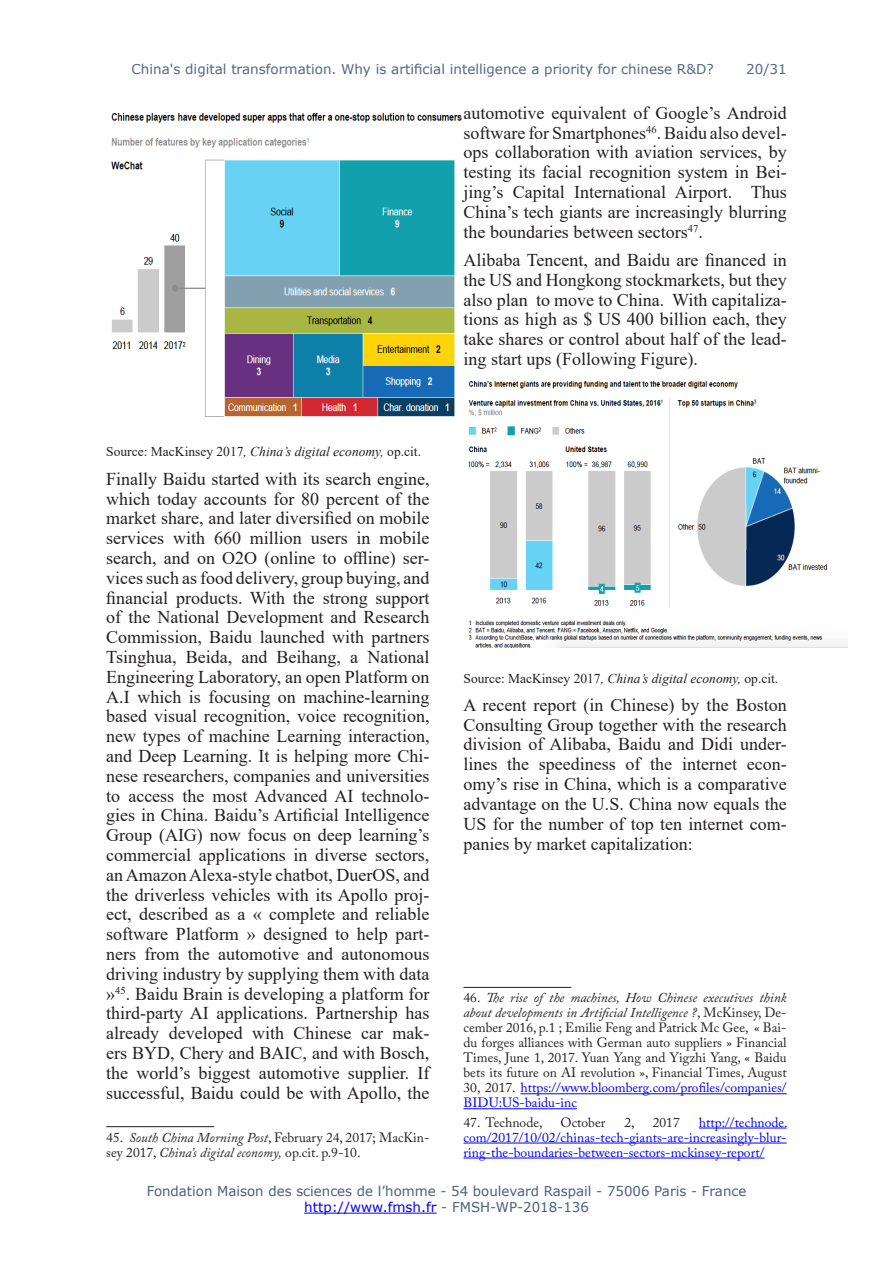
<style>
.page{position:relative;width:893px;height:1263px;background:#fff}
.page>*{position:absolute;margin:0;border:0;box-sizing:border-box;transform-origin:0 0}
.Texte{font:18px/19.8px "Times New Roman";color:#231f20;text-align:justify}
.Note_de_bas_de_page{font:13.5px/15px "Adobe Caslon Pro";color:#231f20}
.Note_de_bas_de_page-2{font:13.5px/15px "Adobe Caslon Pro";color:#00f;text-align:justify}
.t1{font:13.5px/16.2px "Verdana";color:#4a5e7f;text-align:center}
.Texte-2{font:13.5px "Times New Roman";color:#231f20}
.t2{font:13.5px "Verdana";color:#556683}
.s1{font-style:italic}
.s2{color:#00f}
</style>
<div class="page">
<hr style="left:304px;top:1213px;width:133px;height:1px;background:#00f">
<img style="left:111px;top:113px;width:351px;height:304px">
<hr style="left:106px;top:1126px;width:108px;height:1px;background:#231f20">
<img style="left:468px;top:381px;width:380px;height:267px">
<hr style="left:463px;top:987px;width:108px;height:1px;background:#231f20">
<hr style="left:520px;top:1093px;width:267px;height:1px;background:#00f">
<hr style="left:463px;top:1108px;width:114px;height:1px;background:#00f">
<hr style="left:699px;top:1128px;width:88px;height:1px;background:#00f">
<hr style="left:463px;top:1143px;width:324px;height:1px;background:#00f">
<hr style="left:463px;top:1158px;width:301px;height:1px;background:#00f">
<p class="t2" style="left:131px;top:60px;width:584px">China's digital transformation. Why is artificial intelligence a priority for chinese R&amp;D?</p>
<p class="t2" style="left:746px;top:60px;width:42px">20/31</p>
<p class="Texte" style="left:463px;top:102px;width:325px">automotive equivalent of Google’s Android software for Smartphones<sup>46</sup>. Baidu also devel&shy;ops collaboration with aviation services, by testing its facial recognition system in Bei&shy;jing’s Capital International Airport. Thus China’s tech giants are increasingly blurring the boundaries between sectors<sup>47</sup>.</p>
<p class="Texte" style="left:463px;top:249px;width:325px">Alibaba Tencent, and Baidu are financed in the US and Hongkong stockmarkets, but they also plan to move to China. With capitaliza&shy;tions as high as $ US 400 billion each, they take shares or control about half of the lead&shy;ing start ups (Following Figure).</p>
<p class="Texte-2" style="left:106px;top:442px;width:316px">Source: MacKinsey 2017<span class="s1">, China’s digital economy,</span> op.cit.</p>
<p class="Texte" style="left:106px;top:468px;width:325px">Finally Baidu started with its search engine, which today accounts for 80 percent of the market share, and later diversified on mobile services with 660 million users in mobile search, and on O2O (online to offline) ser&shy;vices such as food delivery, group buying, and financial products. With the strong support of the National Development and Research Commission, Baidu launched with partners Tsinghua, Beida, and Beihang, a National Engineering Laboratory, an open Platform on A.I which is focusing on machine-learning based visual recognition, voice recognition, new types of machine Learning interaction, and Deep Learning. It is helping more Chi&shy;nese researchers, companies and universities to access the most Advanced AI technolo&shy;gies in China. Baidu’s Artificial Intelligence Group (AIG) now focus on deep learning’s commercial applications in diverse sectors, an Amazon Alexa-style chatbot, DuerOS, and the driverless vehicles with its Apollo proj&shy;ect, described as a « complete and reliable software Platform » designed to help part&shy;ners from the automotive and autonomous driving industry by supplying them with data »<sup>45</sup>. Baidu Brain is developing a platform for third-party AI applications. Partnership has already developed with Chinese car mak&shy;ers BYD, Chery and BAIC, and with Bosch, the world’s biggest automotive supplier. If successful, Baidu could be with Apollo, the</p>
<p class="Note_de_bas_de_page" style="left:106px;top:1129px;width:325px">45. <span class="s1">South China Morning Post</span>, February 24, 2017; MacKin&shy;sey 2017, <span class="s1">China’s digital economy,</span> op.cit. p.9-10.</p>
<p class="Texte-2" style="left:463px;top:668px;width:316px">Source: MacKinsey 2017<span class="s1">, China’s digital economy,</span> op.cit.</p>
<p class="Texte" style="left:463px;top:694px;width:325px">A recent report (in Chinese) by the Boston Consulting Group together with the research division of Alibaba, Baidu and Didi under&shy;lines the speediness of the internet econ&shy;omy’s rise in China, which is a comparative advantage on the U.S. China now equals the US for the number of top ten internet com&shy;panies by market capitalization:</p>
<p class="Note_de_bas_de_page" style="left:463px;top:990px;width:325px;text-align:justify">46. <span class="s1">The rise of the machines, How Chinese executives think about developments in Artificial Intelligence ?</span>, McKinsey, De&shy;cember 2016, p.1 ; Emilie Feng and Patrick Mc Gee, « Bai&shy;du forges alliances with German auto suppliers » Financial Times, June 1, 2017. Yuan Yang and Yigzhi Yang, « Baidu bets its future on AI revolution », Financial Times, August 30, 2017. <span class="s2">https://www.bloomberg.com/profiles/companies/ BIDU:US-baidu-inc</span></p>
<p class="Note_de_bas_de_page" style="left:463px;top:1114px;width:80px">47. Technode,</p>
<p class="Note_de_bas_de_page" style="left:561px;top:1114px;width:46px">October</p>
<p class="Note_de_bas_de_page" style="left:624px;top:1114px;width:12px">2,</p>
<p class="Note_de_bas_de_page" style="left:653px;top:1114px;width:28px">2017</p>
<p class="Note_de_bas_de_page-2" style="left:463px;top:1114px;width:326px;text-indent:235px">http://technode. com/2017/10/02/chinas-tech-giants-are-increasingly-blur&shy;ring-the-boundaries-between-sectors-mckinsey-report/</p>
<p class="t1" style="left:147px;top:1182px;width:601px">Fondation Maison des sciences de l’homme - 54 boulevard Raspail - 75006 Paris - France <span class="s2">http://www.fmsh.fr</span> - FMSH-WP-2018-136</p>
</div>
